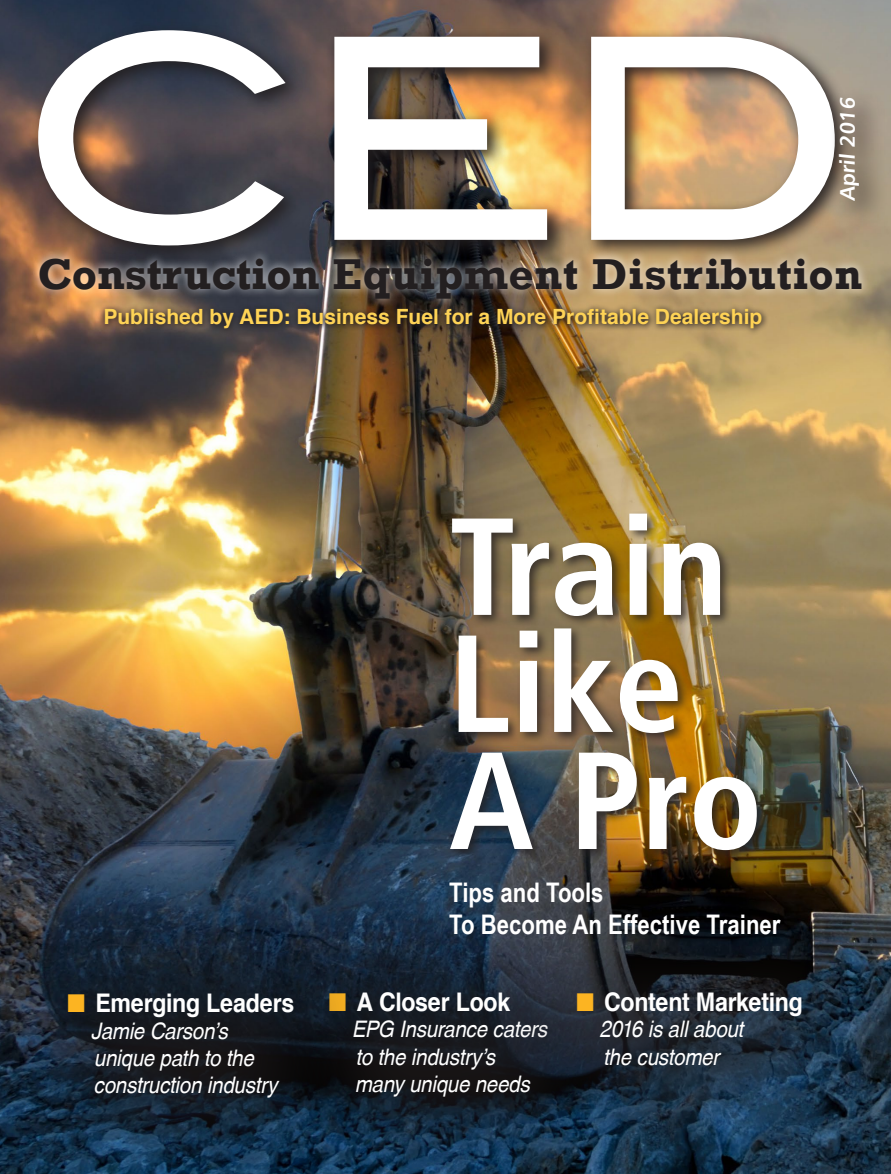
<style>
.page{position:relative;width:891px;height:1174px;background:#fff}
.page>*{position:absolute;margin:0;border:0;box-sizing:border-box;transform-origin:0 0}
.t1{font:280.5px "Blair Md ITCTT Medium";color:#fff}
.t2{font:700 condensed 138px/117px "Frutiger";color:#fff}
.t3{font:700 44.25px "Rockwell";letter-spacing:.01em;color:#231f20}
.t4{font:700 27px/32.4px "Arial Narrow";color:#fff}
.t5{font:700 25.65px "Helvetica";letter-spacing:-.01em;color:#fff;scale:.9 1}
.t6{font:italic 22.8px/27.3px "Helvetica cyr";letter-spacing:-.015em;color:#fff;scale:.9 1}
.t7{font:700 21px "Helvetica";color:#fed356}
.t8{font:21px "Humanist 777 BT Bold B";color:#fff}
.s1{color:#fcb422}
</style>
<div class="page">
<img style="left:0;top:0;width:890px;height:1174px">
<div style="left:29px;top:21px;width:825px;height:244px;background:#231f20;opacity:.9"></div>
<div style="left:30px;top:249px;width:840px;height:59px;background:#fff;opacity:.75"></div>
<div style="left:98px;top:303px;width:671px;height:34px;background:#231f20;opacity:.9"></div>
<div style="left:828px;top:87px;width:61px;height:145px;background:#231f20;opacity:.9"></div>
<div style="left:259px;top:925px;width:371px;height:249px;background:#231f20;opacity:.69"></div>
<div style="left:0;top:927px;width:376px;height:247px;background:#231f20;opacity:.69"></div>
<div style="left:506px;top:926px;width:379px;height:230px;background:#231f20;opacity:.69"></div>
<div style="left:447px;top:511px;width:323px;height:352px;background:#231f20;opacity:.75"></div>
<h1 class="t1" style="left:14px;top:-90px;width:843px">CED</h1>
<h3 class="t3" style="left:37px;top:247px;width:826px">Construction Equipment Distribution</h3>
<p class="t7" style="left:103px;top:300px;width:660px">Published by AED: Business Fuel for a More Profitable Dealership</p>
<p class="t8" style="left:834px;top:201px;width:108px;rotate:-90deg">April 2016</p>
<p class="t5" style="left:68px;top:982px;width:253px"><span class="s1">■</span> Emerging Leaders</p>
<p class="t6" style="left:91px;top:1017px;width:209px">Jamie Carson’s unique path to the construction industry</p>
<h2 class="t2" style="left:449px;top:509px;width:315px">Train<br>Like<br>A Pro</h2>
<p class="t4" style="left:449px;top:875px;width:333px">Tips and Tools<br>To Become An Effective Trainer</p>
<p class="t5" style="left:328px;top:981px;width:203px"><span class="s1">■</span> A Closer Look</p>
<p class="t6" style="left:352px;top:1016px;width:218px">EPG Insurance caters to the industry’s<br>many unique needs</p>
<p class="t5" style="left:576px;top:981px;width:253px"><span class="s1">■</span> Content Marketing</p>
<p class="t6" style="left:599px;top:1016px;width:161px">2016 is all about the customer</p>
</div>
